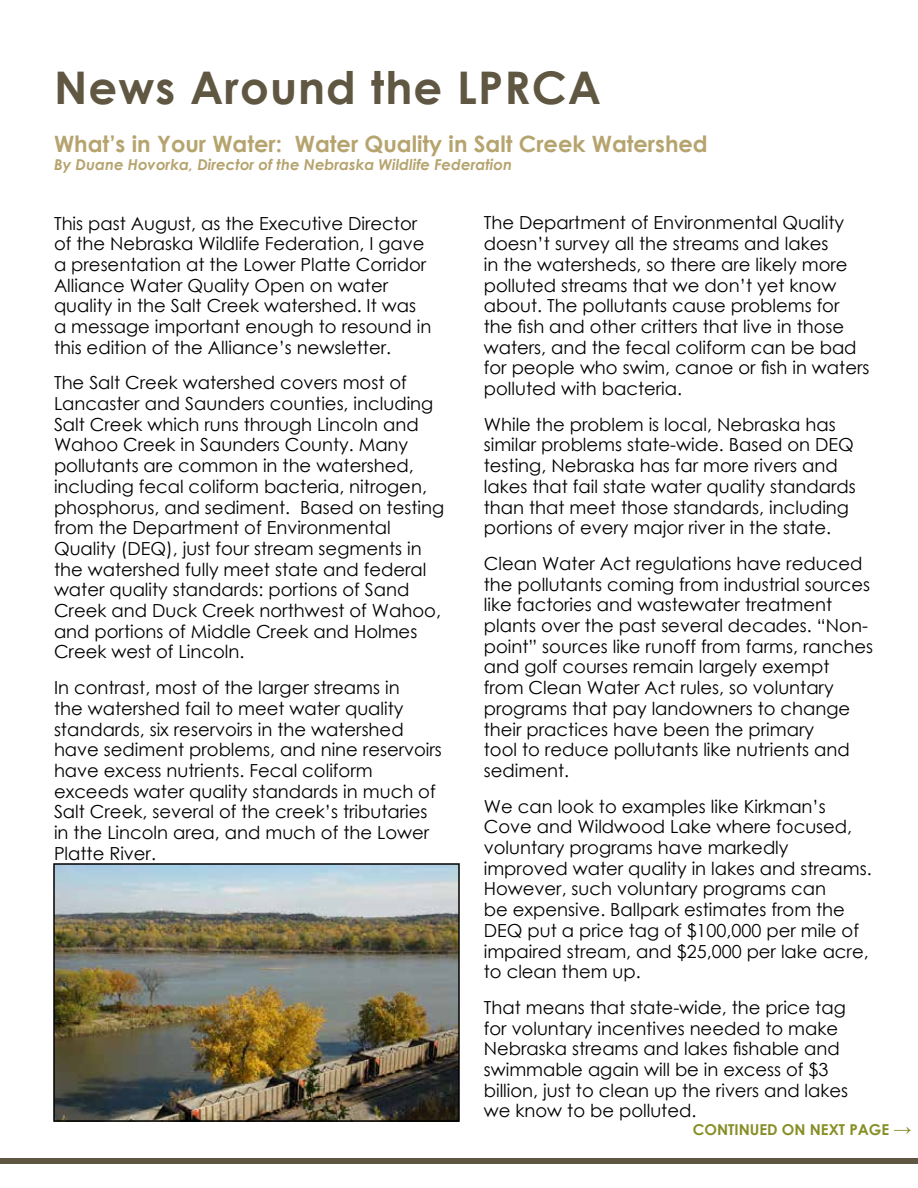
<style>
.page{position:relative;width:918px;height:1188px;background:#fff}
.page>*{position:absolute;margin:0;border:0;box-sizing:border-box;transform-origin:0 0}
.t1{font:700 45px "Century Gothic";letter-spacing:.025em;color:#5f5741}
.t2{font:700 22.5px "Century Gothic";color:#b6a46f}
.t3{font:18px/20.7px "Century Gothic";color:#000}
.t4{font:italic 700 15px "Century Gothic";color:#b6a46f}
.t5{font:700 15px "Century Gothic";color:#878e26}
.s1{font-size:18px}
</style>
<div class="page">
<div style="left:0;top:1158px;width:918px;height:6px;background:#5f5741"></div>
<img style="left:56px;top:866px;width:401px;height:253px">
<div style="left:53px;top:863px;width:407px;height:259px;border:2px solid #000"></div>
<h1 class="t1" style="left:54px;top:54px;width:549px">News Around the LPRCA</h1>
<p class="t2" style="left:54px;top:127px;width:655px">What’s in Your Water: Water Quality in Salt Creek Watershed</p>
<p class="t4" style="left:54px;top:153px;width:460px">By Duane Hovorka, Director of the Nebraska Wildlife Federation</p>
<p class="t3" style="left:54px;top:212px;width:379px">This past August, as the Executive Director of the Nebraska Wildlife Federation, I gave a presentation at the Lower Platte Corridor Alliance Water Quality Open on water quality in the Salt Creek watershed. It was a message important enough to resound in this edition of the Alliance’s newsletter.</p>
<p class="t3" style="left:54px;top:372px;width:392px">The Salt Creek watershed covers most of Lancaster and Saunders counties, including Salt Creek which runs through Lincoln and Wahoo Creek in Saunders County. Many pollutants are common in the watershed, including fecal coliform bacteria, nitrogen, phosphorus, and sediment. Based on testing from the Department of Environmental Quality (DEQ), just four stream segments in the watershed fully meet state and federal water quality standards: portions of Sand Creek and Duck Creek northwest of Wahoo, and portions of Middle Creek and Holmes Creek west of Lincoln.</p>
<p class="t3" style="left:54px;top:677px;width:389px">In contrast, most of the larger streams in<br>the watershed fail to meet water quality standards, six reservoirs in the watershed have sediment problems, and nine reservoirs have excess nutrients. Fecal coliform exceeds water quality standards in much of Salt Creek, several of the creek’s tributaries in the Lincoln area, and much of the Lower Platte River.</p>
<p class="t3" style="left:484px;top:212px;width:387px">The Department of Environmental Quality doesn’t survey all the streams and lakes<br>in the watersheds, so there are likely more polluted streams that we don’t yet know about. The pollutants cause problems for the fish and other critters that live in those waters, and the fecal coliform can be bad for people who swim, canoe or fish in waters polluted with bacteria.</p>
<p class="t3" style="left:484px;top:414px;width:373px">While the problem is local, Nebraska has similar problems state-wide. Based on DEQ testing, Nebraska has far more rivers and lakes that fail state water quality standards than that meet those standards, including portions of every major river in the state.</p>
<p class="t3" style="left:484px;top:553px;width:391px">Clean Water Act regulations have reduced the pollutants coming from industrial sources like factories and wastewater treatment plants over the past several decades. “Non&shy;point” sources like runoff from farms, ranches and golf courses remain largely exempt from Clean Water Act rules, so voluntary programs that pay landowners to change their practices have been the primary<br>tool to reduce pollutants like nutrients and sediment.</p>
<p class="t3" style="left:484px;top:796px;width:389px">We can look to examples like Kirkman’s Cove and Wildwood Lake where focused, voluntary programs have markedly improved water quality in lakes and streams.<br>However, such voluntary programs can<br>be expensive. Ballpark estimates from the DEQ put a price tag of $100,000 per mile of impaired stream, and $25,000 per lake acre, to clean them up.</p>
<p class="t3" style="left:484px;top:997px;width:366px">That means that state-wide, the price tag for voluntary incentives needed to make Nebraska streams and lakes fishable and swimmable again will be in excess of $3 billion, just to clean up the rivers and lakes we know to be polluted.</p>
<p class="t5" style="left:693px;top:1118px;width:220px">CONTINUED ON NEXT PAGE <span class="s1">→</span></p>
</div>
